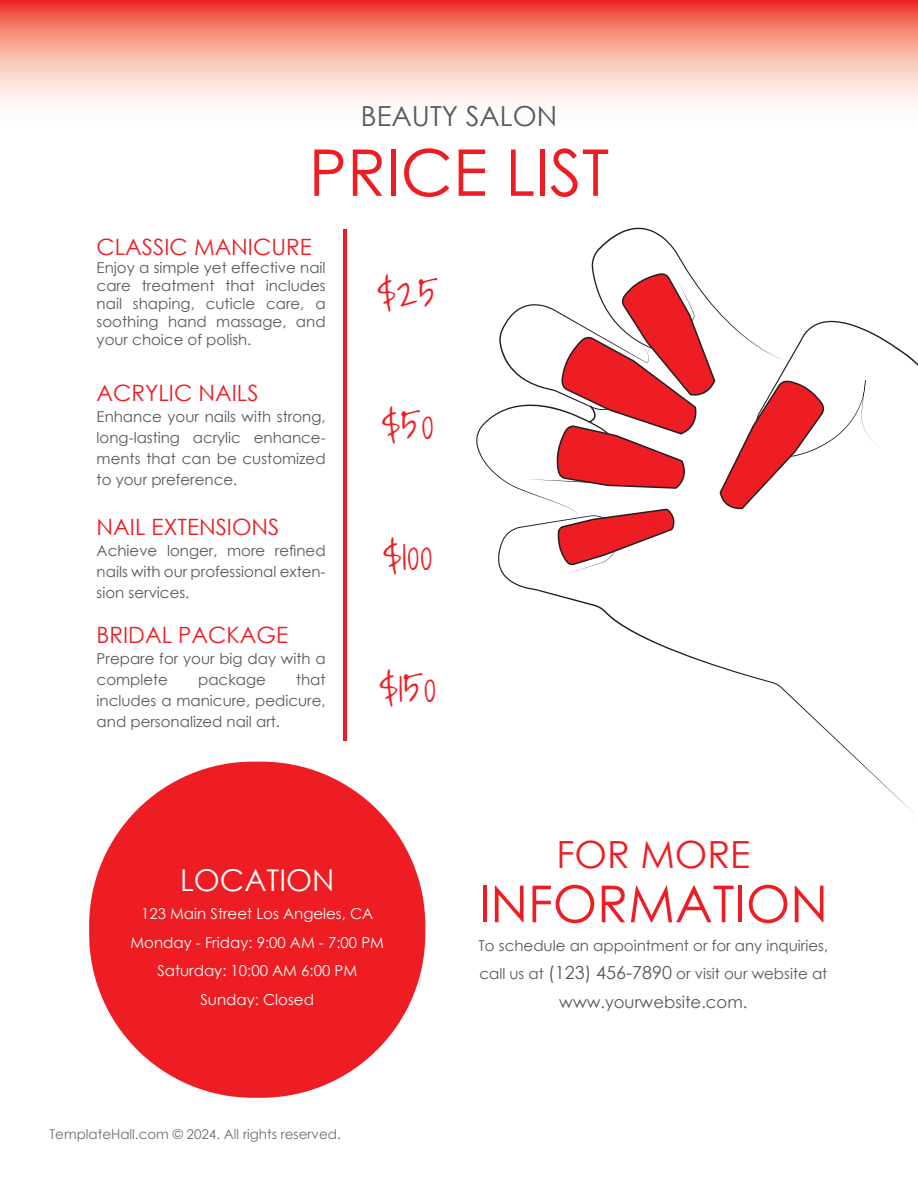
<style>
.page{position:relative;width:918px;height:1188px;background:#fff}
.page>*{position:absolute;margin:0;border:0;box-sizing:border-box;transform-origin:0 0}
.t1{font:64.5px "Century Gothic";color:#ee1d23}
.t2{font:51px "Century Gothic";color:#ee1d23}
.t3{font:300 42px "Shadows Into";color:#ee1d23}
.t4{font:37.5px "Century Gothic";color:#ee1d23}
.t5{font:30px "Century Gothic";color:#fff}
.t6{font:27.6px "Century Gothic";color:#57585a}
.t7{font:22.5px "Century Gothic";color:#ee1d23}
.t8{font:16.5px "Century Gothic";color:#57585a}
.t9{font:15px/21px "Century Gothic";color:#57585a;text-align:justify}
.t10{font:15px/28.5px "Century Gothic";color:#fff;text-align:center}
.t11{font:13.5px "Century Gothic";color:#6c6d70}
.s1{font-size:18px}
</style>
<div class="page">
<svg style="left:0;top:0;width:918px;height:106px;background:#f7a99c"></svg>
<svg style="left:826px;top:321px;width:92px;height:123px"></svg>
<svg style="left:498px;top:565px;width:417px;height:249px"></svg>
<svg style="left:476px;top:227px;width:350px;height:338px"></svg>
<hr style="left:343px;top:229px;width:4px;height:512px;background:#ee1d23">
<div style="left:89px;top:762px;width:336px;height:336px;background:#ee1d23;border-radius:164px"></div>
<h3 class="t6" style="left:361px;top:97px;width:198px">BEAUTY SALON</h3>
<h1 class="t1" style="left:309px;top:127px;width:302px">PRICE LIST</h1>
<h3 class="t7" style="left:97px;top:231px;width:217px">CLASSIC MANICURE</h3>
<p class="t9" style="left:97px;top:258px;width:230px;line-height:18px">Enjoy a simple yet effective nail care treatment that includes nail shaping, cuticle care, a soothing hand massage, and your choice of polish.</p>
<h3 class="t7" style="left:97px;top:378px;width:163px">ACRYLIC NAILS</h3>
<p class="t9" style="left:97px;top:406px;width:231px">Enhance your nails with strong, long-lasting acrylic enhance&shy;ments that can be customized to your preference.</p>
<h3 class="t7" style="left:97px;top:511px;width:184px">NAIL EXTENSIONS</h3>
<p class="t9" style="left:97px;top:540px;width:231px">Achieve longer, more refined nails with our professional exten&shy;sion services.</p>
<h3 class="t7" style="left:97px;top:619px;width:193px">BRIDAL PACKAGE</h3>
<p class="t9" style="left:97px;top:648px;width:231px">Prepare for your big day with a complete</p>
<p class="t9" style="left:97px;top:669px;width:230px;text-indent:199px">that includes a manicure, pedicure, and personalized nail art.</p>
<p class="t9" style="left:198px;top:669px;width:69px">package</p>
<h3 class="t3" style="left:378px;top:258px;width:62px">$25</h3>
<h3 class="t3" style="left:382px;top:389px;width:53px">$50</h3>
<h3 class="t3" style="left:383px;top:521px;width:51px">$100</h3>
<h3 class="t3" style="left:380px;top:652px;width:58px">$150</h3>
<h3 class="t5" style="left:180px;top:859px;width:156px">LOCATION</h3>
<p class="t10" style="left:130px;top:899px;width:255px">123 Main Street Los Angeles, CA<br>Monday - Friday: 9:00 AM - 7:00 PM<br>Saturday: 10:00 AM 6:00 PM<br>Sunday: Closed</p>
<h3 class="t4" style="left:556px;top:829px;width:195px">FOR MORE</h3>
<h2 class="t2" style="left:479px;top:868px;width:351px">INFORMATION</h2>
<p class="t9" style="left:479px;top:931px;width:351px;line-height:28.5px">To schedule an appointment or for any inquiries, call us at <span class="s1">(123) 456-7890</span> or visit our website at</p>
<p class="t8" style="left:559px;top:990px;width:190px">www.yourwebsite.com.</p>
<p class="t11" style="left:49px;top:1125px;width:293px">TemplateHall.com © 2024. All rights reserved.</p>
</div>
